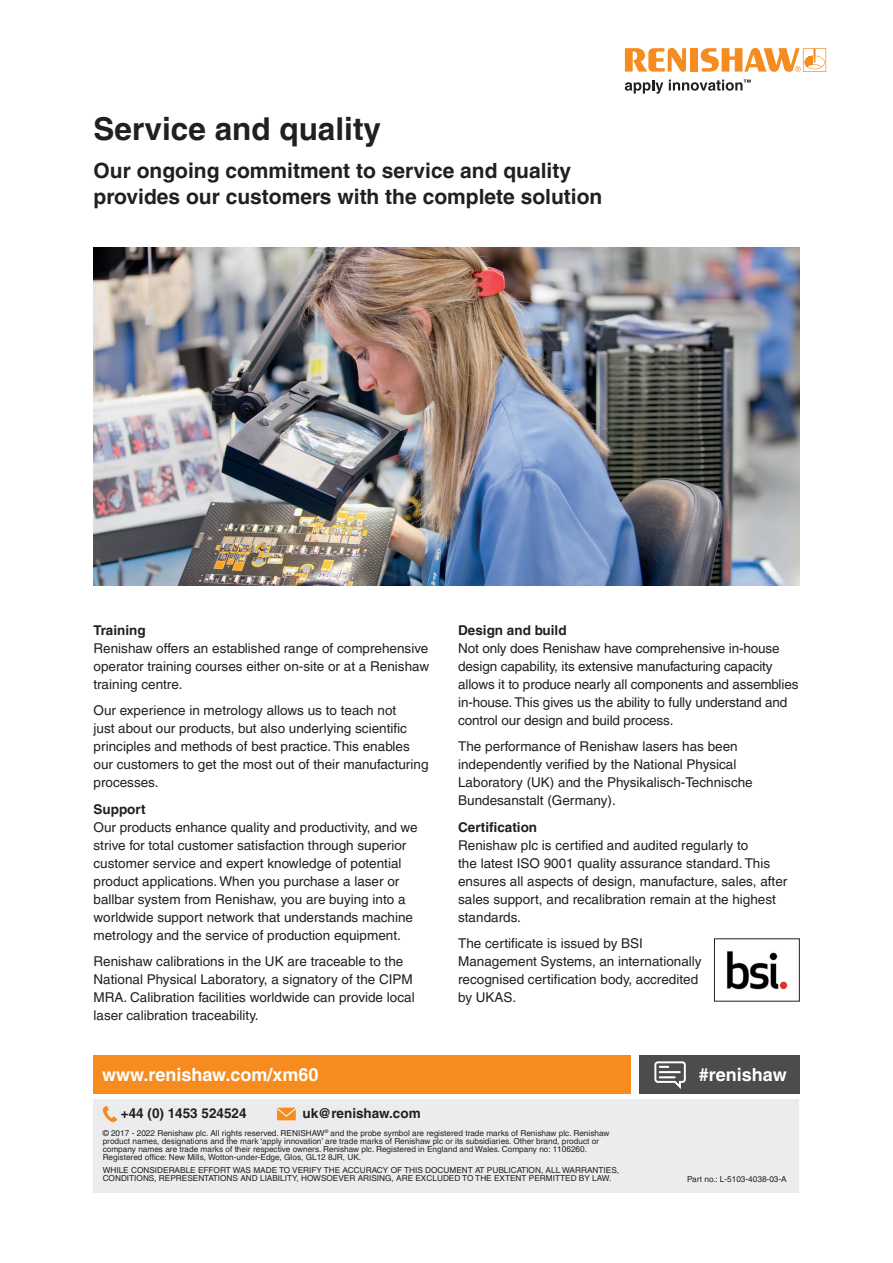
<style>
.page{position:relative;width:893px;height:1263px;background:#fff}
.page>*{position:absolute;margin:0;border:0;box-sizing:border-box;transform-origin:0 0}
.Inside_Headline_21pt{font:700 31.5px "Helvetica LT Pro";color:#231f20}
.Subheading_14pt_Bold{font:700 21px/25.5px "Helvetica LT Pro";color:#231f20}
.back_page_URL_white{font:700 18px "Helvetica LT Pro";color:#fff}
.Body_Text_9pt_Bold{font:13.5px/18px "Helvetica LT Pro";color:#231f20}
.Body_Text_9pt{font:13.5px/18px "Helvetica LT Pro";color:#231f20}
.Body_Text_8pt_Bold{font:13.5px/18px "Helvetica LT Pro";color:#231f20}
.back_page_contact_de{font:700 13.5px "Helvetica LT Pro";color:#231f20}
.Disclaimer{font:8.25px/8.2px "Helvetica LT Pro";color:#231f20}
.Part_No{font:8.25px "Helvetica LT Pro";color:#231f20}
.s1{font-weight:700}
</style>
<div class="page">
<div style="left:94px;top:1099px;width:705px;height:94px;background:#ececee"></div>
<svg style="left:103px;top:1106px;width:14px;height:16px"></svg>
<svg style="left:277px;top:1107px;width:19px;height:13px"></svg>
<div style="left:639px;top:1055px;width:160px;height:38px;background:#4d4b4d"></div>
<svg style="left:654px;top:1061px;width:32px;height:28px"></svg>
<div style="left:94px;top:1055px;width:537px;height:38px;background:#f68c1f"></div>
<img style="left:94px;top:248px;width:705px;height:337px">
<img style="left:726px;top:951px;width:61px;height:38px">
<svg style="left:625px;top:80px;width:38px;height:14px"></svg>
<svg style="left:625px;top:48px;width:61px;height:24px"></svg>
<div style="left:690px;top:48px;width:8px;height:24px;background:#f68c1f"></div>
<svg style="left:701px;top:48px;width:125px;height:24px"></svg>
<svg style="left:669px;top:80px;width:82px;height:11px"></svg>
<p class="Inside_Headline_21pt" style="left:94px;top:110px;width:289px">Service and quality</p>
<p class="Subheading_14pt_Bold" style="left:94px;top:158px;width:510px">Our ongoing commitment to service and quality provides our customers with the complete solution</p>
<p class="Body_Text_8pt_Bold" style="left:94px;top:621px;width:337px"><span class="s1">Training<br></span>Renishaw offers an established range of comprehensive operator training courses either on-site or at a Renishaw training centre.</p>
<p class="Body_Text_8pt_Bold" style="left:94px;top:701px;width:337px">Our experience in metrology allows us to teach not<br>just about our products, but also underlying scientific principles and methods of best practice. This enables our customers to get the most out of their manufacturing processes.</p>
<p class="Body_Text_9pt_Bold" style="left:94px;top:800px;width:326px"><span class="s1">Support<br></span>Our products enhance quality and productivity, and we strive for total customer satisfaction through superior customer service and expert knowledge of potential product applications. When you purchase a laser or ballbar system from Renishaw, you are buying into a worldwide support network that understands machine metrology and the service of production equipment.</p>
<p class="Body_Text_9pt" style="left:94px;top:952px;width:323px">Renishaw calibrations in the UK are traceable to the National Physical Laboratory, a signatory of the CIPM MRA. Calibration facilities worldwide can provide local laser calibration traceability.</p>
<p class="back_page_URL_white" style="left:102px;top:1063px;width:218px">www.renishaw.com/xm60</p>
<p class="back_page_contact_de" style="left:121px;top:1105px;width:127px">+44 (0) 1453 524524</p>
<p class="back_page_contact_de" style="left:302px;top:1105px;width:120px">uk@renishaw.com</p>
<p class="Body_Text_9pt_Bold" style="left:458px;top:621px;width:342px"><span class="s1">Design and build<br></span>Not only does Renishaw have comprehensive in-house design capability, its extensive manufacturing capacity allows it to produce nearly all components and assemblies in-house. This gives us the ability to fully understand and control our design and build process.</p>
<p class="Body_Text_9pt" style="left:458px;top:737px;width:296px">The performance of Renishaw lasers has been independently verified by the National Physical Laboratory (UK) and the Physikalisch-Technische Bundesanstalt (Germany).</p>
<p class="Body_Text_9pt_Bold" style="left:458px;top:818px;width:331px"><span class="s1">Certification<br></span>Renishaw plc is certified and audited regularly to<br>the latest ISO 9001 quality assurance standard. This ensures all aspects of design, manufacture, sales, after sales support, and recalibration remain at the highest standards.</p>
<p class="Body_Text_9pt" style="left:458px;top:934px;width:245px">The certificate is issued by BSI<br>Management Systems, an internationally recognised certification body, accredited by UKAS.</p>
<p class="back_page_URL_white" style="left:699px;top:1063px;width:89px">#renishaw</p>
<p class="Disclaimer" style="left:103px;top:1129px;width:508px">© 2017 - 2022 Renishaw plc. All rights reserved. RENISHAW<sup>®</sup> and the probe symbol are registered trade marks of Renishaw plc. Renishaw product names, designations and the mark ‘apply innovation’ are trade marks of Renishaw plc or its subsidiaries. Other brand, product or company names are trade marks of their respective owners. Renishaw plc. Registered in England and Wales. Company no: 1106260.<br>Registered office: New Mills, Wotton-under-Edge, Glos, GL12 8JR, UK.</p>
<p class="Disclaimer" style="left:103px;top:1166px;width:518px">WHILE CONSIDERABLE EFFORT WAS MADE TO VERIFY THE ACCURACY OF THIS DOCUMENT AT PUBLICATION, ALL WARRANTIES,<br>CONDITIONS, REPRESENTATIONS AND LIABILITY, HOWSOEVER ARISING, ARE EXCLUDED TO THE EXTENT PERMITTED BY LAW.</p>
<p class="Part_No" style="left:687px;top:1175px;width:101px">Part no.: L-5103-4038-03-A</p>
</div>
